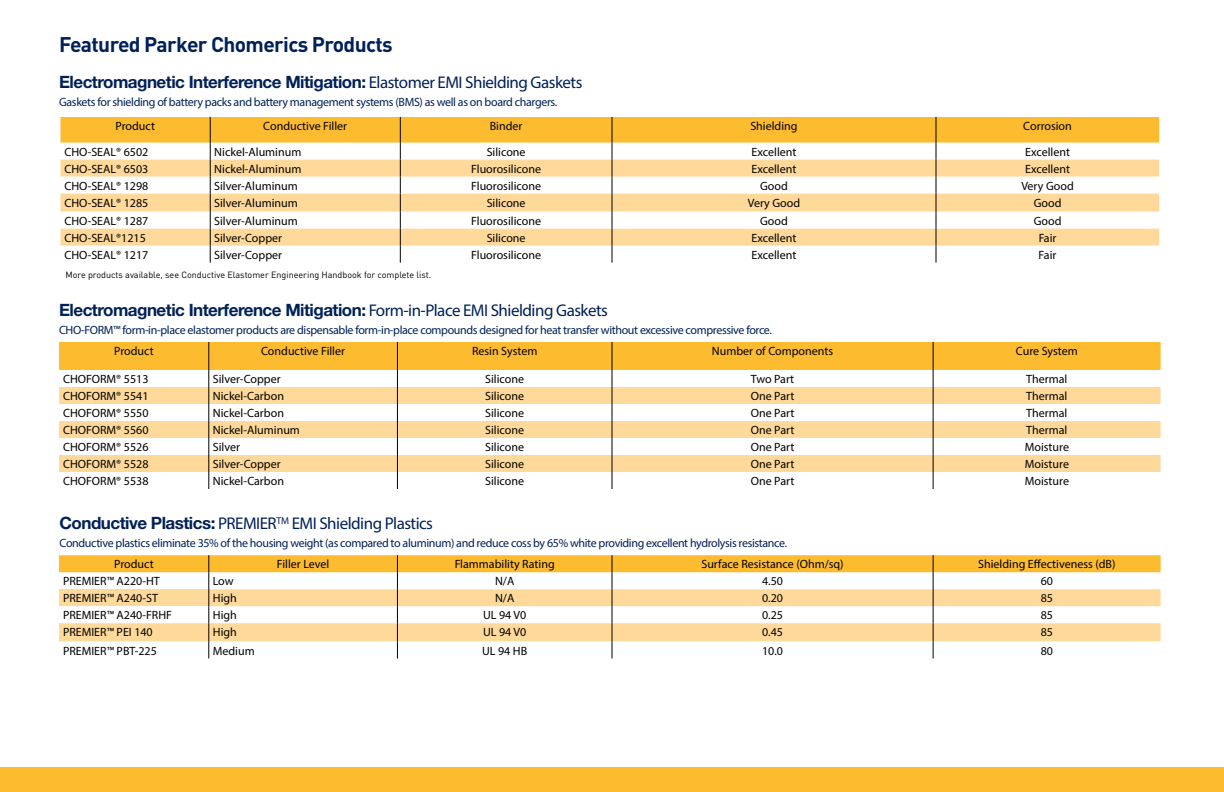
<style>
.page{position:relative;width:1224px;height:792px;background:#fff}
.page>*{position:absolute;margin:0;border:0;box-sizing:border-box;transform-origin:0 0}
.t1{font:700 21px "DINOT";letter-spacing:-.03em;color:#002157}
.t2{font:700 17px "Helvetica Neue LT Std";letter-spacing:-.03em;color:#002157}
.t3{font:17px "Myriad Pro";letter-spacing:-.03em;color:#002157}
.t4{font:12px "Myriad Pro";color:#000}
.t5{font:12px "Myriad Pro";letter-spacing:-.03em;color:#002157}
.t6{font:9px "DINOT";color:#000}
.s1{font-family:"Myriad Pro";font-weight:400}
.s2{font-family:"Helvetica Neue LT Std";font-weight:700}
</style>
<div class="page">
<svg style="left:60px;top:117px;width:1099px;height:146px"></svg>
<svg style="left:59px;top:342px;width:1102px;height:147px"></svg>
<div style="left:0;top:767px;width:621px;height:25px;background:#fdbb30"></div>
<div style="left:602px;top:767px;width:622px;height:25px;background:#fdbb30"></div>
<svg style="left:59px;top:555px;width:1102px;height:104px"></svg>
<h1 class="t1" style="left:59px;top:30px;width:335px">Featured Parker Chomerics Products</h1>
<h2 class="t2" style="left:59px;top:71px;width:525px">Electromagnetic Interference Mitigation: <span class="s1">Elastomer EMI Shielding Gaskets</span></h2>
<p class="t5" style="left:59px;top:95px;width:500px">Gaskets for shielding of battery packs and battery management systems (BMS) as well as on board chargers.</p>
<p class="t4" style="left:116px;top:119px;width:41px">Product</p>
<p class="t4" style="left:263px;top:119px;width:85px">Conductive Filler</p>
<p class="t4" style="left:490px;top:119px;width:34px">Binder</p>
<p class="t4" style="left:750px;top:119px;width:49px">Shielding</p>
<p class="t4" style="left:1023px;top:119px;width:50px">Corrosion</p>
<p class="t4" style="left:64px;top:144px;width:85px">CHO-SEAL® 6502</p>
<p class="t4" style="left:214px;top:144px;width:89px">Nickel-Aluminum</p>
<p class="t4" style="left:487px;top:144px;width:40px">Silicone</p>
<p class="t4" style="left:752px;top:144px;width:46px">Excellent</p>
<p class="t4" style="left:1025px;top:144px;width:46px">Excellent</p>
<p class="t4" style="left:64px;top:161px;width:85px">CHO-SEAL® 6503</p>
<p class="t4" style="left:214px;top:161px;width:89px">Nickel-Aluminum</p>
<p class="t4" style="left:471px;top:161px;width:71px">Fluorosilicone</p>
<p class="t4" style="left:752px;top:161px;width:46px">Excellent</p>
<p class="t4" style="left:1025px;top:161px;width:46px">Excellent</p>
<p class="t4" style="left:64px;top:178px;width:85px">CHO-SEAL® 1298</p>
<p class="t4" style="left:214px;top:178px;width:85px">Silver-Aluminum</p>
<p class="t4" style="left:471px;top:178px;width:71px">Fluorosilicone</p>
<p class="t4" style="left:760px;top:178px;width:29px">Good</p>
<p class="t4" style="left:1021px;top:178px;width:54px">Very Good</p>
<p class="t4" style="left:64px;top:195px;width:85px">CHO-SEAL® 1285</p>
<p class="t4" style="left:214px;top:195px;width:85px">Silver-Aluminum</p>
<p class="t4" style="left:487px;top:195px;width:40px">Silicone</p>
<p class="t4" style="left:748px;top:195px;width:54px">Very Good</p>
<p class="t4" style="left:1034px;top:195px;width:29px">Good</p>
<p class="t4" style="left:64px;top:213px;width:85px">CHO-SEAL® 1287</p>
<p class="t4" style="left:214px;top:213px;width:85px">Silver-Aluminum</p>
<p class="t4" style="left:471px;top:213px;width:71px">Fluorosilicone</p>
<p class="t4" style="left:760px;top:213px;width:29px">Good</p>
<p class="t4" style="left:1034px;top:213px;width:29px">Good</p>
<p class="t4" style="left:64px;top:230px;width:83px">CHO-SEAL®1215</p>
<p class="t4" style="left:214px;top:230px;width:69px">Silver-Copper</p>
<p class="t4" style="left:487px;top:230px;width:40px">Silicone</p>
<p class="t4" style="left:752px;top:230px;width:46px">Excellent</p>
<p class="t4" style="left:1039px;top:230px;width:19px">Fair</p>
<p class="t4" style="left:64px;top:247px;width:85px">CHO-SEAL® 1217</p>
<p class="t4" style="left:214px;top:247px;width:69px">Silver-Copper</p>
<p class="t4" style="left:471px;top:247px;width:71px">Fluorosilicone</p>
<p class="t4" style="left:752px;top:247px;width:46px">Excellent</p>
<p class="t4" style="left:1039px;top:247px;width:19px">Fair</p>
<p class="t6" style="left:65px;top:269px;width:367px">More products available, see Conductive Elastomer Engineering Handbook for complete list.</p>
<h2 class="t2" style="left:59px;top:300px;width:550px">Electromagnetic Interference Mitigation: <span class="s1">Form-in-Place EMI Shielding Gaskets</span></h2>
<p class="t5" style="left:59px;top:323px;width:714px">CHO-FORM™ form-in-place elastomer products are dispensable form-in-place compounds designed for heat transfer without excessive compressive force.</p>
<p class="t4" style="left:114px;top:344px;width:41px">Product</p>
<p class="t4" style="left:261px;top:344px;width:85px">Conductive Filler</p>
<p class="t4" style="left:472px;top:344px;width:67px">Resin System</p>
<p class="t4" style="left:712px;top:344px;width:123px">Number of Components</p>
<p class="t4" style="left:1016px;top:344px;width:63px">Cure System</p>
<p class="t4" style="left:63px;top:372px;width:87px">CHOFORM® 5513</p>
<p class="t4" style="left:213px;top:372px;width:69px">Silver-Copper</p>
<p class="t4" style="left:485px;top:372px;width:40px">Silicone</p>
<p class="t4" style="left:751px;top:372px;width:45px">Two Part</p>
<p class="t4" style="left:1026px;top:372px;width:43px">Thermal</p>
<p class="t4" style="left:63px;top:389px;width:87px">CHOFORM® 5541</p>
<p class="t4" style="left:213px;top:389px;width:73px">Nickel-Carbon</p>
<p class="t4" style="left:485px;top:389px;width:40px">Silicone</p>
<p class="t4" style="left:751px;top:389px;width:45px">One Part</p>
<p class="t4" style="left:1026px;top:389px;width:43px">Thermal</p>
<p class="t4" style="left:63px;top:406px;width:87px">CHOFORM® 5550</p>
<p class="t4" style="left:213px;top:406px;width:73px">Nickel-Carbon</p>
<p class="t4" style="left:485px;top:406px;width:40px">Silicone</p>
<p class="t4" style="left:751px;top:406px;width:45px">One Part</p>
<p class="t4" style="left:1026px;top:406px;width:43px">Thermal</p>
<p class="t4" style="left:63px;top:423px;width:87px">CHOFORM® 5560</p>
<p class="t4" style="left:213px;top:423px;width:89px">Nickel-Aluminum</p>
<p class="t4" style="left:485px;top:423px;width:40px">Silicone</p>
<p class="t4" style="left:751px;top:423px;width:45px">One Part</p>
<p class="t4" style="left:1026px;top:423px;width:43px">Thermal</p>
<p class="t4" style="left:63px;top:440px;width:87px">CHOFORM® 5526</p>
<p class="t4" style="left:213px;top:440px;width:29px">Silver</p>
<p class="t4" style="left:485px;top:440px;width:40px">Silicone</p>
<p class="t4" style="left:751px;top:440px;width:45px">One Part</p>
<p class="t4" style="left:1025px;top:440px;width:46px">Moisture</p>
<p class="t4" style="left:63px;top:457px;width:87px">CHOFORM® 5528</p>
<p class="t4" style="left:213px;top:457px;width:69px">Silver-Copper</p>
<p class="t4" style="left:485px;top:457px;width:40px">Silicone</p>
<p class="t4" style="left:751px;top:457px;width:45px">One Part</p>
<p class="t4" style="left:1025px;top:457px;width:46px">Moisture</p>
<p class="t4" style="left:63px;top:474px;width:87px">CHOFORM® 5538</p>
<p class="t4" style="left:213px;top:474px;width:73px">Nickel-Carbon</p>
<p class="t4" style="left:485px;top:474px;width:40px">Silicone</p>
<p class="t4" style="left:751px;top:474px;width:45px">One Part</p>
<p class="t4" style="left:1025px;top:474px;width:46px">Moisture</p>
<h2 class="t3" style="left:60px;top:513px;width:375px"><span class="s2">Conductive Plastics:</span> PREMIER<sup>TM</sup> EMI Shielding Plastics</h2>
<p class="t5" style="left:60px;top:536px;width:729px">Conductive plastics eliminate 35% of the housing weight (as compared to aluminum) and reduce coss by 65% white providing excellent hydrolysis resistance.</p>
<p class="t4" style="left:114px;top:557px;width:41px">Product</p>
<p class="t4" style="left:277px;top:557px;width:54px">Filler Level</p>
<p class="t4" style="left:455px;top:557px;width:102px">Flammability Rating</p>
<p class="t4" style="left:701px;top:557px;width:144px">Surface Resistance (Ohm/sq)</p>
<p class="t4" style="left:978px;top:557px;width:139px">Shielding Effectiveness (dB)</p>
<p class="t4" style="left:63px;top:574px;width:98px">PREMIER™ A220-HT</p>
<p class="t4" style="left:213px;top:574px;width:22px">Low</p>
<p class="t4" style="left:495px;top:574px;width:21px">N/A</p>
<p class="t4" style="left:762px;top:574px;width:22px">4.50</p>
<p class="t4" style="left:1041px;top:574px;width:14px">60</p>
<p class="t4" style="left:63px;top:591px;width:96px">PREMIER™ A240-ST</p>
<p class="t4" style="left:213px;top:591px;width:26px">High</p>
<p class="t4" style="left:495px;top:591px;width:21px">N/A</p>
<p class="t4" style="left:762px;top:591px;width:22px">0.20</p>
<p class="t4" style="left:1041px;top:591px;width:14px">85</p>
<p class="t4" style="left:63px;top:608px;width:111px">PREMIER™ A240-FRHF</p>
<p class="t4" style="left:213px;top:608px;width:26px">High</p>
<p class="t4" style="left:483px;top:608px;width:45px">UL 94 V0</p>
<p class="t4" style="left:762px;top:608px;width:22px">0.25</p>
<p class="t4" style="left:1041px;top:608px;width:14px">85</p>
<p class="t4" style="left:63px;top:625px;width:91px">PREMIER™ PEI 140</p>
<p class="t4" style="left:213px;top:625px;width:26px">High</p>
<p class="t4" style="left:483px;top:625px;width:45px">UL 94 V0</p>
<p class="t4" style="left:762px;top:625px;width:22px">0.45</p>
<p class="t4" style="left:1041px;top:625px;width:14px">85</p>
<p class="t4" style="left:63px;top:643px;width:95px">PREMIER™ PBT-225</p>
<p class="t4" style="left:213px;top:643px;width:43px">Medium</p>
<p class="t4" style="left:482px;top:643px;width:47px">UL 94 HB</p>
<p class="t4" style="left:762px;top:643px;width:22px">10.0</p>
<p class="t4" style="left:1041px;top:643px;width:14px">80</p>
</div>
